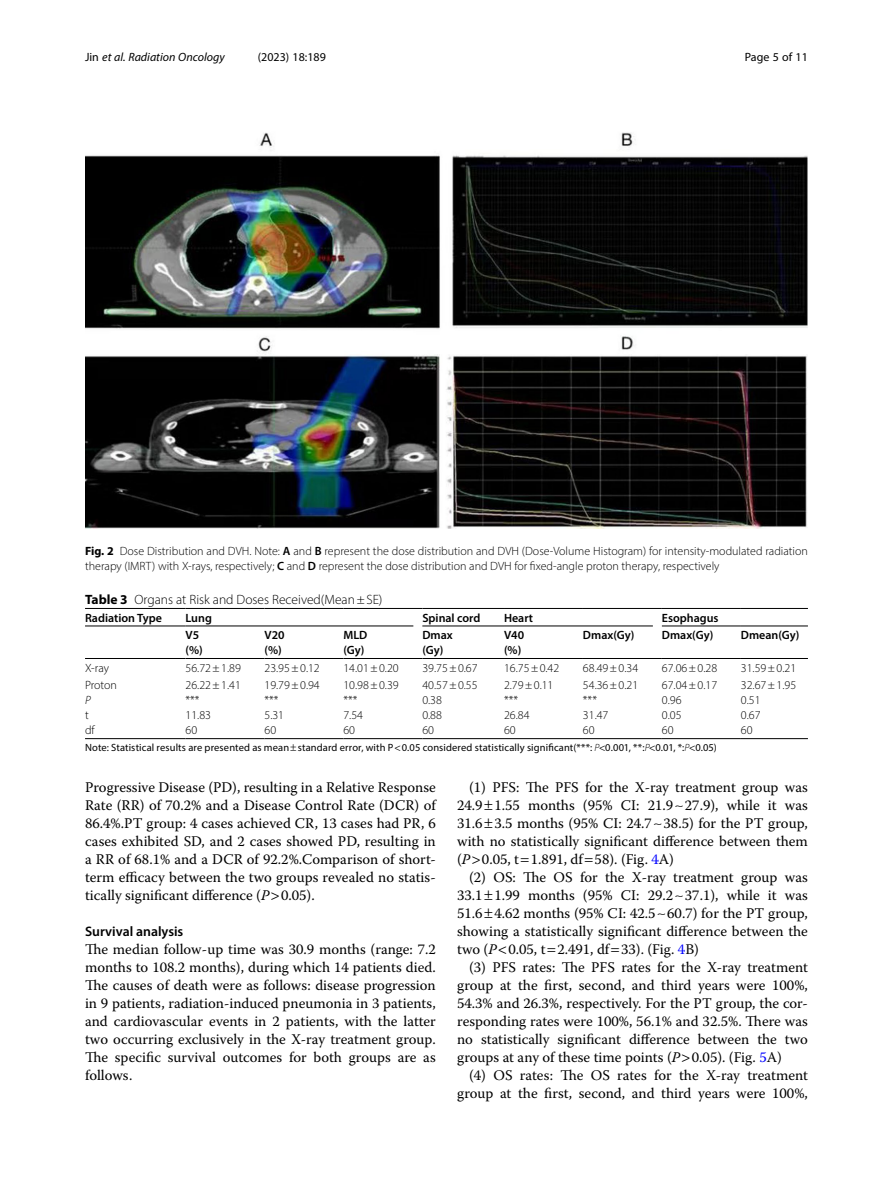
<style>
.page{position:relative;width:893px;height:1191px;background:#fff}
.page>*{position:absolute;margin:0;border:0;box-sizing:border-box;transform-origin:0 0}
.Body_Text_Indent{font:14.7px/18px "Warnock Pro";color:#000;text-align:justify}
.Body_Text{font:14.7px/18px "Warnock Pro";color:#000;text-align:justify}
.Head_2{font:600 13.8px "Myriad Pro";color:#000}
.Table_Caption{font:300 13.5px "Myriad Pro";color:#000}
.Table_Body{font:300 12px "Myriad Pro";color:#000}
.Figure_Caption{font:300 12px/15px "Myriad Pro";color:#000}
.Table_Head{font:600 12px "Myriad Pro";color:#000}
.t1{font:italic 12px "Myriad Pro";color:#000}
.t2{font:12px "Myriad Pro";color:#000}
.Table_Head_Bridge_Ru{font:600 12px "Myriad Pro";color:#000}
.Table_Body-2{font:italic 300 12px "Myriad Pro";color:#000}
.Table_Footnote{font:10.5px "Myriad Pro";letter-spacing:.01em;color:#000}
.s1{font-style:normal}
.s2{font-weight:700}
.s3{font-weight:600}
.s4{font-weight:300;font-style:italic}
.s5{font-style:italic}
.s6{color:#00f}
</style>
<div class="page">
<hr style="left:422px;top:608px;width:82px;height:1px;background:#000">
<hr style="left:662px;top:608px;width:79px;height:1px;background:#000">
<hr style="left:741px;top:608px;width:67px;height:1px;background:#000">
<hr style="left:85px;top:625px;width:101px;height:1px;background:#000">
<hr style="left:85px;top:658px;width:101px;height:1px;background:#000">
<hr style="left:186px;top:658px;width:78px;height:1px;background:#000">
<hr style="left:264px;top:658px;width:79px;height:1px;background:#000">
<hr style="left:343px;top:658px;width:79px;height:1px;background:#000">
<hr style="left:422px;top:625px;width:82px;height:1px;background:#000">
<hr style="left:422px;top:658px;width:82px;height:1px;background:#000">
<hr style="left:504px;top:658px;width:79px;height:1px;background:#000">
<hr style="left:583px;top:658px;width:79px;height:1px;background:#000">
<hr style="left:662px;top:625px;width:79px;height:1px;background:#000">
<hr style="left:662px;top:658px;width:79px;height:1px;background:#000">
<hr style="left:741px;top:625px;width:67px;height:1px;background:#000">
<hr style="left:741px;top:658px;width:67px;height:1px;background:#000">
<hr style="left:186px;top:738px;width:78px;height:1px;background:#000">
<hr style="left:264px;top:738px;width:79px;height:1px;background:#000">
<hr style="left:343px;top:738px;width:79px;height:1px;background:#000">
<hr style="left:422px;top:738px;width:82px;height:1px;background:#000">
<hr style="left:504px;top:738px;width:79px;height:1px;background:#000">
<hr style="left:583px;top:738px;width:79px;height:1px;background:#000">
<hr style="left:662px;top:738px;width:79px;height:1px;background:#000">
<hr style="left:741px;top:738px;width:67px;height:1px;background:#000">
<hr style="left:85px;top:738px;width:101px;height:1px;background:#000">
<hr style="left:85px;top:608px;width:101px;height:1px;background:#000">
<hr style="left:504px;top:608px;width:79px;height:1px;background:#000">
<hr style="left:583px;top:608px;width:79px;height:1px;background:#000">
<hr style="left:186px;top:608px;width:78px;height:1px;background:#000">
<hr style="left:264px;top:608px;width:79px;height:1px;background:#000">
<hr style="left:343px;top:608px;width:79px;height:1px;background:#000">
<hr style="left:186px;top:625px;width:227px;height:1px;background:#000">
<hr style="left:504px;top:625px;width:149px;height:1px;background:#000">
<img style="left:85px;top:132px;width:723px;height:396px">
<p class="t1" style="left:85px;top:50px;width:141px"><span class="s1">Jin</span> et al. Radiation Oncology</p>
<p class="t2" style="left:258px;top:50px;width:70px">(2023) 18:189</p>
<p class="t2" style="left:745px;top:50px;width:65px">Page 5 of 11</p>
<p class="Figure_Caption" style="left:85px;top:544px;width:724px"><span class="s2">Fig. 2</span> Dose Distribution and DVH. Note: <span class="s3">A</span> and <span class="s3">B</span> represent the dose distribution and DVH (Dose-Volume Histogram) for intensity-modulated radiation therapy (IMRT) with X-rays, respectively; <span class="s3">C</span> and <span class="s3">D</span> represent the dose distribution and DVH for fixed-angle proton therapy, respectively</p>
<p class="Table_Caption" style="left:85px;top:591px;width:299px"><span class="s2">Table 3</span> Organs at Risk and Doses Received(Mean±SE)</p>
<p class="Table_Head" style="left:85px;top:610px;width:78px">Radiation Type</p>
<p class="Table_Head_Bridge_Ru" style="left:186px;top:610px;width:28px">Lung</p>
<p class="Table_Head" style="left:422px;top:610px;width:60px">Spinal cord</p>
<p class="Table_Head_Bridge_Ru" style="left:504px;top:610px;width:31px">Heart</p>
<p class="Table_Head" style="left:662px;top:610px;width:58px">Esophagus</p>
<p class="Table_Head" style="left:186px;top:627px;width:15px">V5</p>
<p class="Table_Head" style="left:186px;top:642px;width:19px">(%)</p>
<p class="Table_Head" style="left:583px;top:627px;width:53px">Dmax(Gy)</p>
<p class="Table_Head" style="left:662px;top:627px;width:53px">Dmax(Gy)</p>
<p class="Table_Head" style="left:741px;top:627px;width:60px">Dmean(Gy)</p>
<p class="Table_Head" style="left:343px;top:627px;width:26px">MLD</p>
<p class="Table_Head" style="left:343px;top:642px;width:22px">(Gy)</p>
<p class="Table_Head" style="left:422px;top:627px;width:32px">Dmax</p>
<p class="Table_Head" style="left:422px;top:642px;width:22px">(Gy)</p>
<p class="Table_Head" style="left:264px;top:627px;width:22px">V20</p>
<p class="Table_Head" style="left:264px;top:642px;width:19px">(%)</p>
<p class="Table_Head" style="left:504px;top:627px;width:22px">V40</p>
<p class="Table_Head" style="left:504px;top:642px;width:19px">(%)</p>
<p class="Table_Body" style="left:85px;top:660px;width:26px">X-ray</p>
<p class="Table_Body" style="left:186px;top:660px;width:57px">56.72±1.89</p>
<p class="Table_Body" style="left:264px;top:660px;width:57px">23.95±0.12</p>
<p class="Table_Body" style="left:343px;top:660px;width:57px">14.01±0.20</p>
<p class="Table_Body" style="left:422px;top:660px;width:57px">39.75±0.67</p>
<p class="Table_Body" style="left:504px;top:660px;width:57px">16.75±0.42</p>
<p class="Table_Body" style="left:583px;top:660px;width:57px">68.49±0.34</p>
<p class="Table_Body" style="left:662px;top:660px;width:57px">67.06±0.28</p>
<p class="Table_Body" style="left:741px;top:660px;width:57px">31.59±0.21</p>
<p class="Table_Body" style="left:85px;top:678px;width:34px">Proton</p>
<p class="Table_Body-2" style="left:85px;top:693px;width:7px">P</p>
<p class="Table_Body" style="left:85px;top:708px;width:5px">t</p>
<p class="Table_Body" style="left:85px;top:723px;width:11px">df</p>
<p class="Table_Body" style="left:186px;top:678px;width:57px">26.22±1.41</p>
<p class="Table_Body" style="left:186px;top:693px;width:16px">***</p>
<p class="Table_Body" style="left:186px;top:708px;width:27px">11.83</p>
<p class="Table_Body" style="left:186px;top:723px;width:13px">60</p>
<p class="Table_Body" style="left:264px;top:678px;width:57px">19.79±0.94</p>
<p class="Table_Body" style="left:264px;top:693px;width:16px">***</p>
<p class="Table_Body" style="left:264px;top:708px;width:21px">5.31</p>
<p class="Table_Body" style="left:264px;top:723px;width:13px">60</p>
<p class="Table_Body" style="left:343px;top:678px;width:57px">10.98±0.39</p>
<p class="Table_Body" style="left:343px;top:693px;width:16px">***</p>
<p class="Table_Body" style="left:343px;top:708px;width:21px">7.54</p>
<p class="Table_Body" style="left:343px;top:723px;width:13px">60</p>
<p class="Table_Body" style="left:422px;top:678px;width:57px">40.57±0.55</p>
<p class="Table_Body" style="left:422px;top:693px;width:21px">0.38</p>
<p class="Table_Body" style="left:422px;top:708px;width:21px">0.88</p>
<p class="Table_Body" style="left:422px;top:723px;width:13px">60</p>
<p class="Table_Body" style="left:504px;top:678px;width:51px">2.79±0.11</p>
<p class="Table_Body" style="left:504px;top:693px;width:16px">***</p>
<p class="Table_Body" style="left:504px;top:708px;width:27px">26.84</p>
<p class="Table_Body" style="left:504px;top:723px;width:13px">60</p>
<p class="Table_Body" style="left:583px;top:678px;width:57px">54.36±0.21</p>
<p class="Table_Body" style="left:583px;top:693px;width:16px">***</p>
<p class="Table_Body" style="left:583px;top:708px;width:27px">31.47</p>
<p class="Table_Body" style="left:583px;top:723px;width:13px">60</p>
<p class="Table_Body" style="left:662px;top:678px;width:57px">67.04±0.17</p>
<p class="Table_Body" style="left:662px;top:693px;width:21px">0.96</p>
<p class="Table_Body" style="left:662px;top:708px;width:21px">0.05</p>
<p class="Table_Body" style="left:662px;top:723px;width:13px">60</p>
<p class="Table_Body" style="left:741px;top:678px;width:57px">32.67±1.95</p>
<p class="Table_Body" style="left:741px;top:693px;width:21px">0.51</p>
<p class="Table_Body" style="left:741px;top:708px;width:21px">0.67</p>
<p class="Table_Body" style="left:741px;top:723px;width:13px">60</p>
<p class="Table_Footnote" style="left:85px;top:740px;width:633px">Note: Statistical results are presented as mean standard error, with P 0.05 considered statistically significant(***: <span class="s4">P</span> 0.001, **:<span class="s4">P</span> 0.01, *:<span class="s4">P</span> 0.05)</p>
<p class="Body_Text" style="left:85px;top:778px;width:352px">Progressive Disease (PD), resulting in a Relative Response Rate (RR) of 70.2% and a Disease Control Rate (DCR) of 86.4%.PT group: 4 cases achieved CR, 13 cases had PR, 6 cases exhibited SD, and 2 cases showed PD, resulting in a RR of 68.1% and a DCR of 92.2%.Comparison of short&shy;term efficacy between the two groups revealed no statis&shy;tically significant difference (<span class="s5">P</span> 0.05).</p>
<p class="Head_2" style="left:85px;top:923px;width:100px">Survival analysis</p>
<p class="Body_Text" style="left:85px;top:940px;width:352px">The median follow-up time was 30.9 months (range: 7.2 months to 108.2 months), during which 14 patients died.<br>The causes of death were as follows: disease progression in 9 patients, radiation-induced pneumonia in 3 patients, and cardiovascular events in 2 patients, with the latter two occurring exclusively in the X-ray treatment group.<br>The specific survival outcomes for both groups are as follows.</p>
<p class="Body_Text_Indent" style="left:457px;top:778px;width:352px;text-indent:12px">(1) PFS: The PFS for the X-ray treatment group was 24.9 1.55 months (95% CI: 21.9 27.9), while it was 31.6 3.5 months (95% CI: 24.7 38.5) for the PT group, with no statistically significant difference between them (<span class="s5">P</span> 0.05, t 1.891, df 58). (Fig. <span class="s6">4</span>A)</p>
<p class="Body_Text_Indent" style="left:457px;top:868px;width:352px;text-indent:12px">(2) OS: The OS for the X-ray treatment group was 33.1 1.99 months (95% CI: 29.2 37.1), while it was 51.6 4.62 months (95% CI: 42.5 60.7) for the PT group, showing a statistically significant difference between the two (<span class="s5">P</span> 0.05, t 2.491, df 33). (Fig. <span class="s6">4</span>B)</p>
<p class="Body_Text_Indent" style="left:457px;top:958px;width:352px;text-indent:12px">(3) PFS rates: The PFS rates for the X-ray treatment group at the first, second, and third years were 100%, 54.3% and 26.3%, respectively. For the PT group, the cor&shy;responding rates were 100%, 56.1% and 32.5%. There was no statistically significant difference between the two groups at any of these time points (<span class="s5">P</span> 0.05). (Fig. <span class="s6">5</span>A)</p>
<p class="Body_Text_Indent" style="left:457px;top:1066px;width:352px;text-align:right">(4) OS rates: The OS rates for the X-ray treatment group at the first, second, and third years were 100%,</p>
</div>
